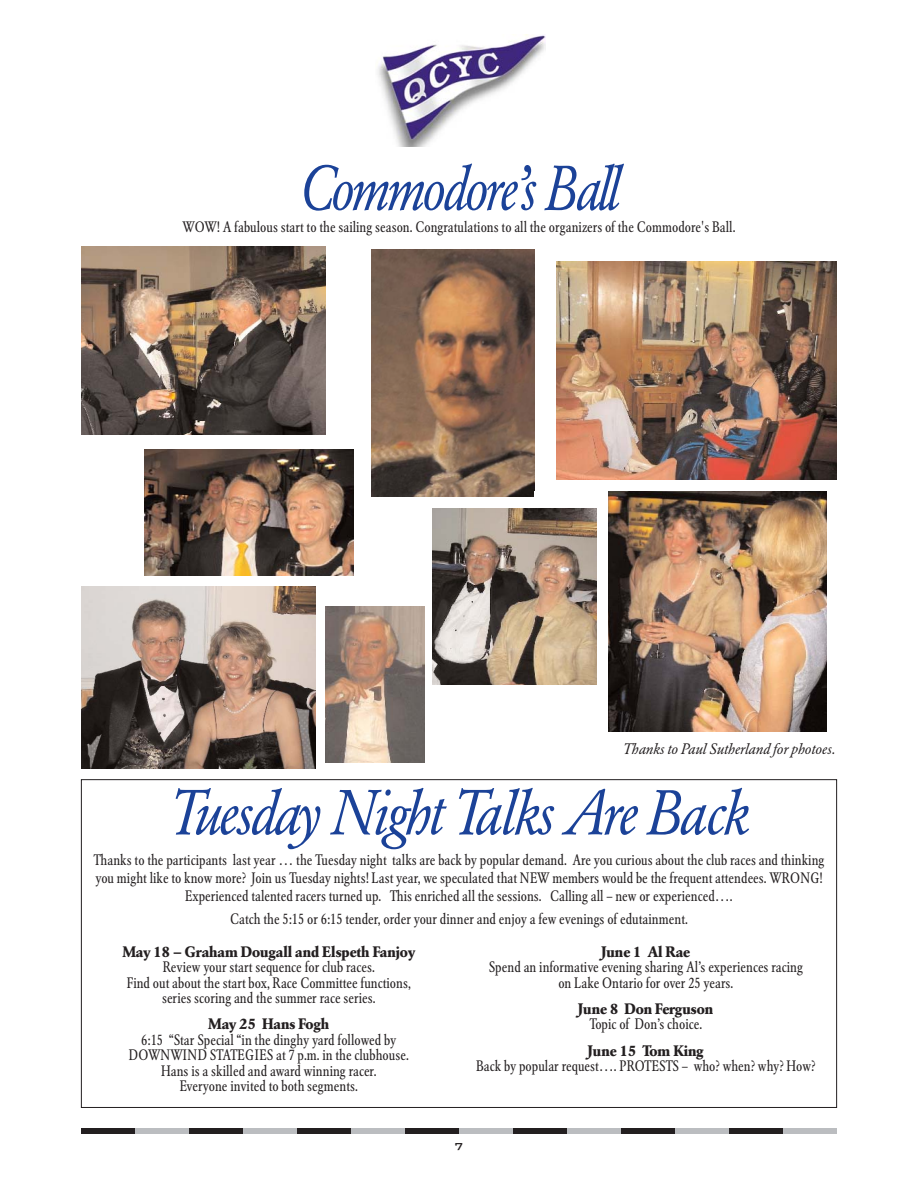
<style>
.page{position:relative;width:918px;height:1188px;background:#fff}
.page>*{position:absolute;margin:0;border:0;box-sizing:border-box;transform-origin:0 0}
.t1{font:italic 63px "Garamond BE";letter-spacing:-.05em;color:#1b4298;scale:.9 1}
.t2{font:italic 63px "Garamond BE";letter-spacing:-.05em;color:#1b4298;scale:.83 1}
.t3{font:condensed 15px/15.5px "Garamond BE";color:#231f20;text-align:center}
.t4{font:700 15px "Garamond BE";color:#231f20}
.t5{font:italic 15px "Garamond BE";color:#231f20}
.t6{font:500 13.5px "Bank Gothic BT";color:#231f20;scale:.9 1}
</style>
<div class="page">
<img style="left:378px;top:35px;width:167px;height:111px">
<div style="left:81px;top:1129px;width:54px;height:5px;background:#231f20"></div>
<div style="left:135px;top:1129px;width:54px;height:5px;background:#bbbdc0"></div>
<div style="left:189px;top:1129px;width:54px;height:5px;background:#231f20"></div>
<div style="left:243px;top:1129px;width:54px;height:5px;background:#bbbdc0"></div>
<div style="left:297px;top:1129px;width:54px;height:5px;background:#231f20"></div>
<div style="left:351px;top:1129px;width:54px;height:5px;background:#bbbdc0"></div>
<div style="left:405px;top:1129px;width:54px;height:5px;background:#231f20"></div>
<div style="left:459px;top:1129px;width:54px;height:5px;background:#bbbdc0"></div>
<div style="left:513px;top:1129px;width:54px;height:5px;background:#231f20"></div>
<div style="left:567px;top:1129px;width:54px;height:5px;background:#bbbdc0"></div>
<div style="left:621px;top:1129px;width:54px;height:5px;background:#231f20"></div>
<div style="left:675px;top:1129px;width:54px;height:5px;background:#bbbdc0"></div>
<div style="left:729px;top:1129px;width:54px;height:5px;background:#231f20"></div>
<div style="left:783px;top:1129px;width:54px;height:5px;background:#bbbdc0"></div>
<img style="left:556px;top:261px;width:281px;height:219px">
<img style="left:371px;top:250px;width:164px;height:246px">
<img style="left:608px;top:492px;width:218px;height:239px">
<img style="left:81px;top:247px;width:244px;height:188px">
<img style="left:81px;top:587px;width:235px;height:181px">
<img style="left:432px;top:508px;width:165px;height:177px">
<img style="left:145px;top:449px;width:209px;height:126px">
<img style="left:325px;top:606px;width:99px;height:156px">
<h1 class="t2" style="left:299px;top:162px;width:388px">Commodore’s Ball</h1>
<p class="t3" style="left:183px;top:220px;width:554px">WOW! A fabulous start to the sailing season. Congratulations to all the organizers of the Commodore's Ball.</p>
<p class="t5" style="left:623px;top:743px;width:214px">Thanks to Paul Sutherland for photoes.</p>
<h1 class="t1" style="left:169px;top:786px;width:645px">Tuesday Night Talks Are Back</h1>
<p class="t3" style="left:93px;top:852px;width:733px;line-height:18px">Thanks to the participants last year … the Tuesday night talks are back by popular demand. Are you curious about the club races and thinking you might like to know more? Join us Tuesday nights! Last year, we speculated that NEW members would be the frequent attendees. WRONG!<br>Experienced talented racers turned up. This enriched all the sessions. Calling all – new or experienced….</p>
<p class="t3" style="left:230px;top:913px;width:459px">Catch the 5:15 or 6:15 tender, order your dinner and enjoy a few evenings of edutainment.</p>
<p class="t4" style="left:122px;top:945px;width:294px">May 18 – Graham Dougall and Elspeth Fanjoy</p>
<p class="t3" style="left:127px;top:960px;width:286px">Review your start sequence for club races.<br>Find out about the start box, Race Committee functions, series scoring and the summer race series.</p>
<p class="t4" style="left:208px;top:1018px;width:123px">May 25 Hans Fogh</p>
<p class="t3" style="left:129px;top:1033px;width:282px">6:15 “Star Special “in the dinghy yard followed by DOWNWIND STATEGIES at 7 p.m. in the clubhouse.<br>Hans is a skilled and award winning racer.<br>Everyone invited to both segments.</p>
<p class="t4" style="left:602px;top:945px;width:90px">June 1 Al Rae</p>
<p class="t3" style="left:489px;top:960px;width:316px">Spend an informative evening sharing Al’s experiences racing on Lake Ontario for over 25 years.</p>
<p class="t4" style="left:578px;top:1002px;width:137px">June 8 Don Ferguson</p>
<p class="t3" style="left:589px;top:1018px;width:114px">Topic of Don’s choice.</p>
<p class="t4" style="left:588px;top:1044px;width:117px">June 15 Tom King</p>
<p class="t3" style="left:476px;top:1059px;width:341px">Back by popular request…. PROTESTS – who? when? why? How?</p>
<p class="t6" style="left:454px;top:1137px;width:12px">7</p>
</div>
